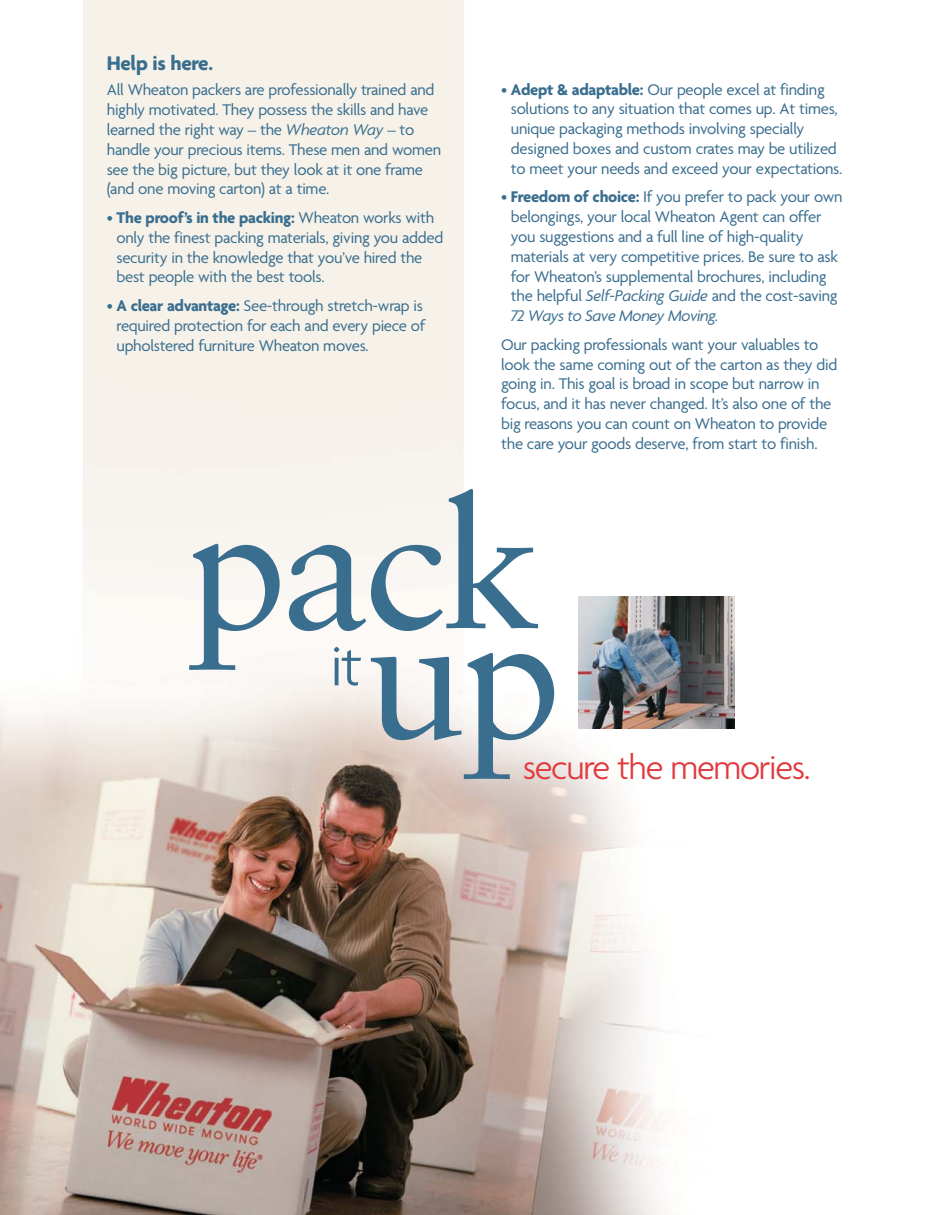
<style>
.page{position:relative;width:932px;height:1215px;background:#fff}
.page>*{position:absolute;margin:0;border:0;box-sizing:border-box;transform-origin:0 0}
.t1{font:182.55px "Sabon";letter-spacing:-.035em;color:#3a6e8f}
.t2{font:300 60.9px "Agenda";color:#3a6e8f}
.t3{font:300 36.45px "Agenda";letter-spacing:-.035em;color:#e0393e}
.t4{font:700 21.3px "Agenda";letter-spacing:-.015em;color:#3a6e8f}
.t5{font:16.8px/19.8px "Agenda";letter-spacing:-.015em;color:#3a6e8f}
.s1{font-style:italic}
.s2{font-weight:700}
</style>
<div class="page">
<img style="left:0;top:0;width:735px;height:1215px">
<img style="left:578px;top:597px;width:156px;height:132px">
<p class="t4" style="left:107px;top:54px;width:108px">Help is here.</p>
<p class="t5" style="left:107px;top:82px;width:336px">All Wheaton packers are professionally trained and highly motivated. They possess the skills and have learned the right way – the <span class="s1">Wheaton Way</span> – to handle your precious items. These men and women see the big picture, but they look at it one frame (and one moving carton) at a time.</p>
<p class="t5" style="left:116px;top:209px;width:328px;text-indent:-10px">• <span class="s2">The proof’s in the packing:</span> Wheaton works with only the finest packing materials, giving you added security in the knowledge that you’ve hired the best people with the best tools.</p>
<p class="t5" style="left:116px;top:297px;width:310px;text-indent:-10px">• <span class="s2">A clear advantage:</span> See-through stretch-wrap is required protection for each and every piece of upholstered furniture Wheaton moves.</p>
<p class="t5" style="left:511px;top:81px;width:333px;text-indent:-10px">• <span class="s2">Adept &amp; adaptable:</span> Our people excel at finding solutions to any situation that comes up. At times, unique packaging methods involving specially designed boxes and custom crates may be utilized to meet your needs and exceed your expectations.</p>
<p class="t5" style="left:511px;top:189px;width:333px;text-indent:-10px">• <span class="s2">Freedom of choice:</span> If you prefer to pack your own belongings, your local Wheaton Agent can offer you suggestions and a full line of high-quality materials at very competitive prices. Be sure to ask for Wheaton’s supplemental brochures, including the helpful <span class="s1">Self-Packing Guide</span> and the cost-saving <span class="s1">72 Ways to Save Money Moving.</span></p>
<p class="t5" style="left:501px;top:336px;width:338px">Our packing professionals want your valuables to look the same coming out of the carton as they did going in. This goal is broad in scope but narrow in focus, and it has never changed. It’s also one of the big reasons you can count on Wheaton to provide the care your goods deserve, from start to finish.</p>
<h1 class="t1" style="left:186px;top:489px;width:359px">pack</h1>
<h2 class="t2" style="left:330px;top:642px;width:33px">it</h2>
<h1 class="t1" style="left:365px;top:598px;width:198px">up</h1>
<h3 class="t3" style="left:523px;top:753px;width:289px">secure the memories.</h3>
</div>
